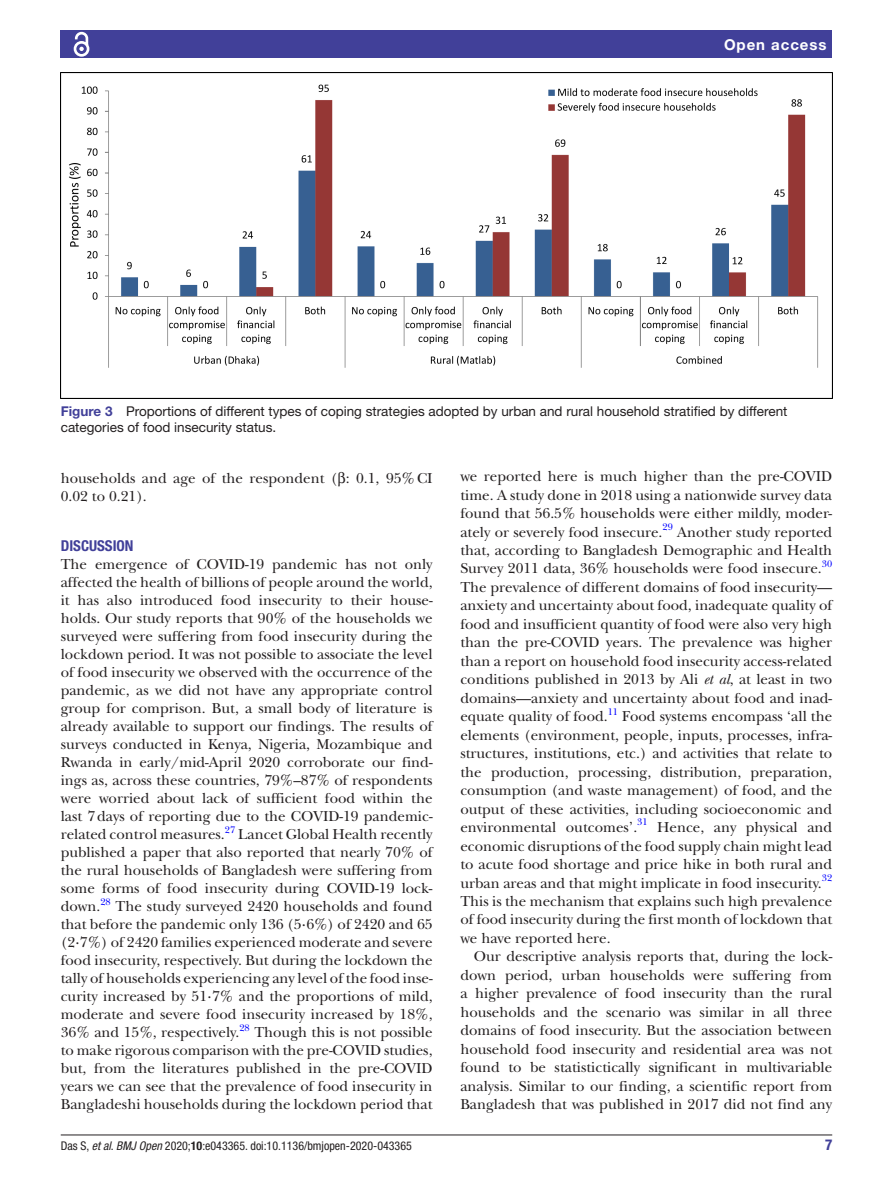
<style>
.page{position:relative;width:893px;height:1191px;background:#fff}
.page>*{position:absolute;margin:0;border:0;box-sizing:border-box;transform-origin:0 0}
.t1{font:15px/18px "New Baskerville";color:#231f20;text-align:justify}
.t2{font:700 condensed 15px "Helvetica Neue LT Std";color:#414099}
.t3{font:700 15px "Helvetica Neue LT Std";letter-spacing:.065em;color:#fff}
.t4{font:13.5px/16.2px "Helvetica Neue LT Std";color:#231f20}
.t5{font:condensed 12px "Helvetica Neue LT Std";color:#231f20}
.t6{font:9.9px "New Baskerville";color:#00f}
.s1{font-weight:700;color:#414099}
.s2{font-style:italic}
.s3{font-weight:700}
</style>
<div class="page">
<hr style="left:61px;top:1134px;width:771px;height:1px;background:#231f20">
<div style="left:61px;top:31px;width:771px;height:27px;background:#414099"></div>
<svg style="left:73px;top:31px;width:17px;height:26px"></svg>
<img style="left:61px;top:73px;width:771px;height:325px">
<p class="t3" style="left:724px;top:35px;width:104px">Open access</p>
<p class="t4" style="left:61px;top:403px;width:728px"><span class="s1">Figure 3</span> Proportions of different types of coping strategies adopted by urban and rural household stratified by different categories of food insecurity status.</p>
<p class="t1" style="left:61px;top:469px;width:373px">households and age of the respondent ( : 0.1, 95%CI<br>0.02 to 0.21).</p>
<p class="t2" style="left:61px;top:537px;width:74px">DISCUSSION</p>
<p class="t1" style="left:61px;top:555px;width:373px">The emergence of COVID-19 pandemic has not only affected the health of billions of people around the world, it has also introduced food insecurity to their house&shy;holds. Our study reports that 90% of the households we surveyed were suffering from food insecurity during the lockdown period. It was not possible to associate the level of food insecurity we observed with the occurrence of the pandemic, as we did not have any appropriate control group for comprison. But, a small body of literature is already available to support our findings. The results of surveys conducted in Kenya, Nigeria, Mozambique and Rwanda in early/mid-April 2020 corroborate our find&shy;ings as, across these countries, 79%–87% of respondents were worried about lack of sufficient food within the last 7days of reporting due to the COVID-19 pandemic&shy;related control measures.</p>
<p class="t6" style="left:225px;top:823px;width:12px">27</p>
<p class="t1" style="left:61px;top:825px;width:373px;text-indent:177px">Lancet Global Health recently published a paper that also reported that nearly 70% of the rural households of Bangladesh were suffering from some forms of food insecurity during COVID-19 lock&shy;down.</p>
<p class="t6" style="left:100px;top:895px;width:12px">28</p>
<p class="t1" style="left:61px;top:897px;width:373px;text-indent:55px">The study surveyed 2420 households and found that before the pandemic only 136 (5·6%) of 2420 and 65 (2·7%) of 2420 families experienced moderate and severe food insecurity, respectively. But during the lockdown the tally of households experiencing any level of the food inse&shy;curity increased by 51·7% and the proportions of mild, moderate and severe food insecurity increased by 18%, 36% and 15%, respectively.<sup>28</sup> Though this is not possible to make rigorous comparison with the pre-COVID studies, but, from the literatures published in the pre-COVID years we can see that the prevalence of food insecurity in Bangladeshi households during the lockdown period that</p>
<p class="t1" style="left:460px;top:467px;width:373px;line-height:18.5px">we reported here is much higher than the pre-COVID time. A study done in 2018 using a nationwide survey data found that 56.5% households were either mildly, moder&shy;ately or severely food insecure.</p>
<p class="t6" style="left:662px;top:521px;width:12px">29</p>
<p class="t1" style="left:460px;top:522px;width:373px;line-height:18.5px;text-indent:217px">Another study reported that, according to Bangladesh Demographic and Health Survey 2011 data, 36% households were food insecure.</p>
<p class="t6" style="left:822px;top:558px;width:12px">30</p>
<p class="t1" style="left:460px;top:578px;width:373px;line-height:18.5px">The prevalence of different domains of food insecurity— anxiety and uncertainty about food, inadequate quality of food and insufficient quantity of food were also very high than the pre-COVID years. The prevalence was higher than a report on household food insecurity access-related conditions published in 2013 by Ali <span class="s2">et al</span>, at least in two domains—anxiety and uncertainty about food and inad&shy;equate quality of food.<sup>11</sup> Food systems encompass ‘all the elements (environment, people, inputs, processes, infra&shy;structures, institutions, etc.) and activities that relate to the production, processing, distribution, preparation, consumption (and waste management) of food, and the output of these activities, including socioeconomic and environmental outcomes’.</p>
<p class="t6" style="left:637px;top:816px;width:12px">31</p>
<p class="t1" style="left:460px;top:818px;width:373px;line-height:18.5px;text-indent:197px">Hence, any physical and economic disruptions of the food supply chain might lead to acute food shortage and price hike in both rural and urban areas and that might implicate in food insecurity.</p>
<p class="t6" style="left:822px;top:871px;width:12px">32</p>
<p class="t1" style="left:460px;top:892px;width:373px;line-height:18.5px">This is the mechanism that explains such high prevalence of food insecurity during the first month of lockdown that we have reported here.</p>
<p class="t1" style="left:460px;top:947px;width:373px;line-height:18.5px;text-indent:14px">Our descriptive analysis reports that, during the lock&shy;down period, urban households were suffering from a higher prevalence of food insecurity than the rural households and the scenario was similar in all three domains of food insecurity. But the association between household food insecurity and residential area was not found to be statistictically significant in multivariable analysis. Similar to our finding, a scientific report from Bangladesh that was published in 2017 did not find any</p>
<p class="t5" style="left:61px;top:1138px;width:353px">Das S, <span class="s2">et al</span>. <span class="s2">BMJ Open</span> 2020;<span class="s3">10</span>:e043365. doi:10.1136/bmjopen-2020-043365</p>
<p class="t2" style="left:825px;top:1135px;width:9px">7</p>
</div>
